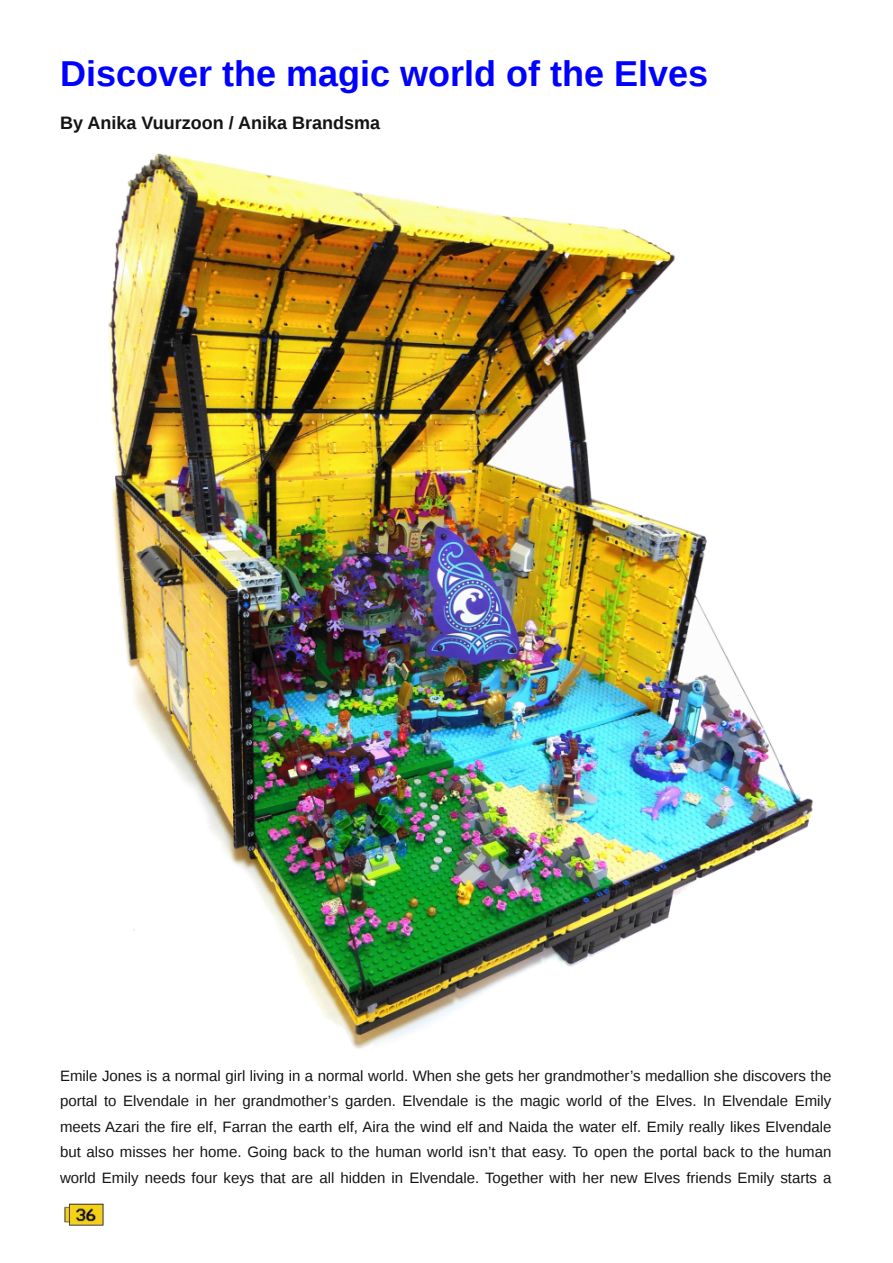
<style>
.page{position:relative;width:893px;height:1263px;background:#fff}
.page>*{position:absolute;margin:0;border:0;box-sizing:border-box;transform-origin:0 0}
.t1{font:700 36px "Liberation Sans";color:#00f}
.t2{font:700 18px "Liberation Sans";color:#161413}
.t3{font:15px/25.5px "Liberation Sans";color:#161413;text-align:justify}
</style>
<div class="page">
<img style="left:108px;top:153px;width:705px;height:896px">
<img style="left:64px;top:1203px;width:40px;height:23px">
<h1 class="t1" style="left:60px;top:54px;width:650px">Discover the magic world of the Elves</h1>
<p class="t2" style="left:60px;top:112px;width:322px">By Anika Vuurzoon / Anika Brandsma</p>
<p class="t3" style="left:60px;top:1062px;width:773px">Emile Jones is a normal girl living in a normal world. When she gets her grandmother’s medallion she discovers the portal to Elvendale in her grandmother’s garden. Elvendale is the magic world of the Elves. In Elvendale Emily meets Azari the fire elf, Farran the earth elf, Aira the wind elf and Naida the water elf. Emily really likes Elvendale but also misses her home. Going back to the human world isn’t that easy. To open the portal back to the human world Emily needs four keys that are all hidden in Elvendale. Together with her new Elves friends Emily starts a</p>
</div>
